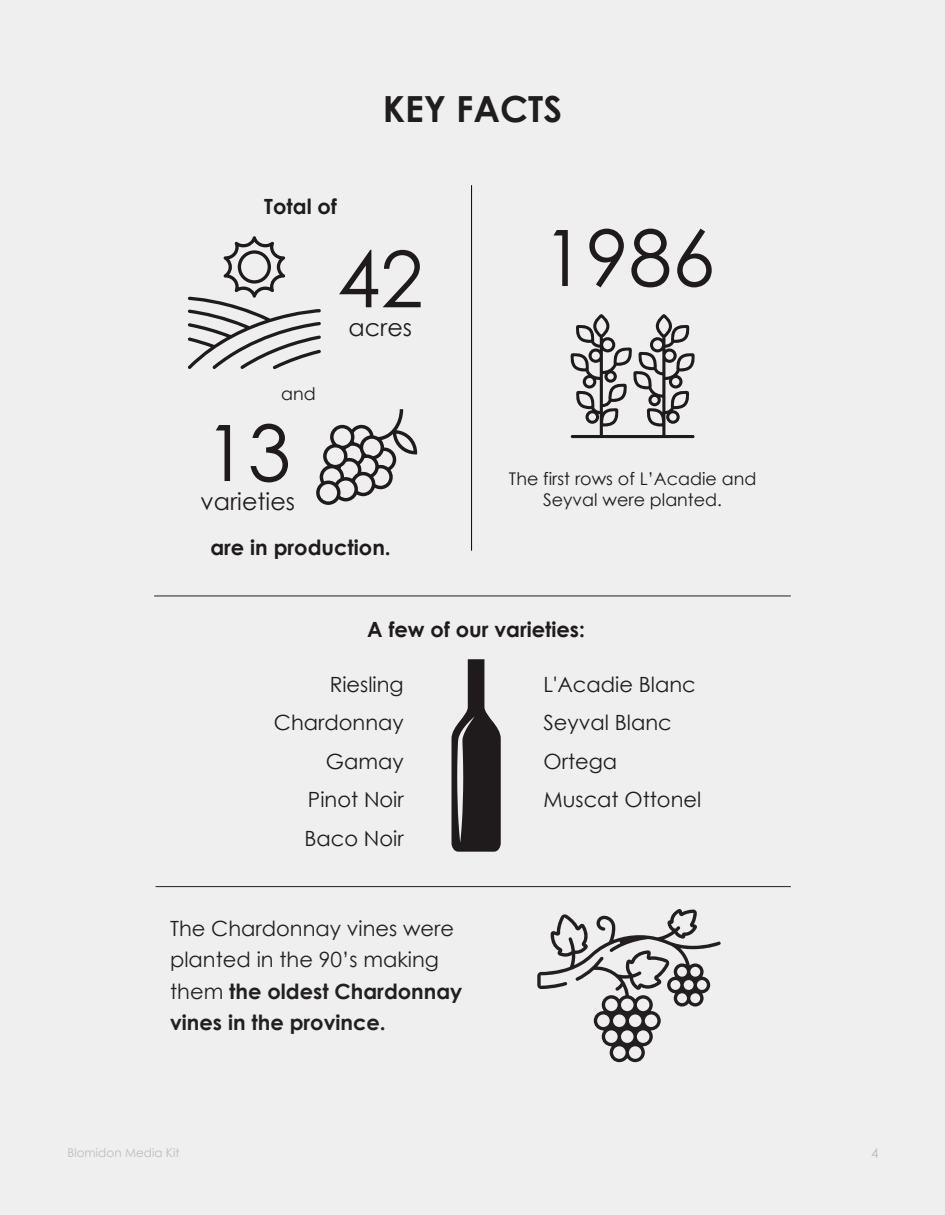
<style>
.page{position:relative;width:945px;height:1215px;background:#efefef}
.page>*{position:absolute;margin:0;border:0;box-sizing:border-box;transform-origin:0 0}
.t1{font:78px "Century Gothic";color:#1f1b1c}
.t2{font:700 36px "Century Gothic";color:#201d1e}
.t3{font:23.85px "Century Gothic";color:#1f1b1c}
.t4{font:21px/31.5px "Century Gothic";color:#231f20}
.t5{font:21px/38.4px "Century Gothic";color:#1f1b1c;text-align:right}
.t6{font:700 21px "Century Gothic";color:#1f1b1c}
.t7{font:17.55px/21px "Century Gothic";color:#1f1b1c;text-align:center}
.t8{font:13.5px "Century Gothic";color:#bdbcbf}
.t9{font:12px "Century Gothic";color:#bdbcbf}
.s1{font-weight:700}
</style>
<div class="page">
<svg style="left:570px;top:314px;width:125px;height:124px"></svg>
<hr style="left:471px;top:185px;width:1px;height:366px;background:#050504">
<svg style="left:188px;top:236px;width:133px;height:133px"></svg>
<hr style="left:156px;top:886px;width:635px;height:1px;background:#231f20">
<hr style="left:154px;top:596px;width:637px;height:1px;background:#231f20">
<svg style="left:452px;top:659px;width:49px;height:193px"></svg>
<svg style="left:316px;top:409px;width:101px;height:96px"></svg>
<svg style="left:537px;top:909px;width:184px;height:153px"></svg>
<p class="t6" style="left:264px;top:191px;width:74px">Total of</p>
<p class="t2" style="left:383px;top:81px;width:181px">KEY FACTS</p>
<p class="t7" style="left:281px;top:383px;width:36px">and</p>
<p class="t1" style="left:205px;top:398px;width:88px">13</p>
<p class="t3" style="left:201px;top:484px;width:96px">varieties</p>
<p class="t1" style="left:337px;top:225px;width:88px">42</p>
<p class="t3" style="left:348px;top:311px;width:65px">acres</p>
<p class="t6" style="left:210px;top:532px;width:182px">are in production.</p>
<p class="t1" style="left:542px;top:203px;width:174px">1986</p>
<p class="t7" style="left:509px;top:467px;width:249px">The first rows of L’Acadie and<br>Seyval were planted.</p>
<p class="t6" style="left:367px;top:614px;width:219px">A few of our varieties:</p>
<p class="t5" style="left:274px;top:665px;width:131px">Riesling<br>Chardonnay<br>Gamay<br>Pinot Noir<br>Baco Noir</p>
<p class="t5" style="left:544px;top:665px;width:159px;text-align:left">L'Acadie Blanc<br>Seyval Blanc<br>Ortega<br>Muscat Ottonel</p>
<p class="t4" style="left:170px;top:912px;width:294px">The Chardonnay vines were planted in the 90’s making them <span class="s1">the oldest Chardonnay vines in the province.</span></p>
<p class="t9" style="left:68px;top:1144px;width:114px">Blomidon Media Kit</p>
<p class="t8" style="left:871px;top:1143px;width:9px">4</p>
</div>
